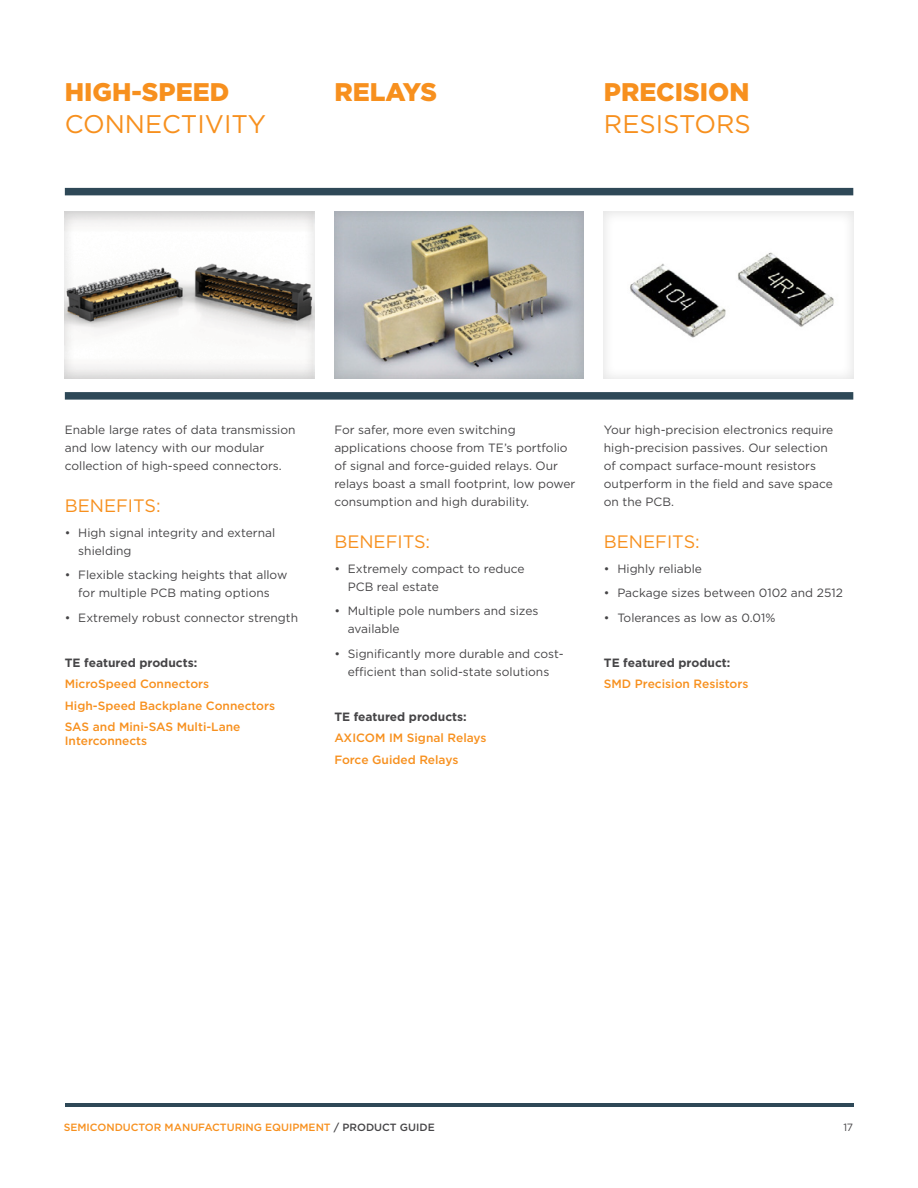
<style>
.page{position:relative;width:918px;height:1188px;background:#fff}
.page>*{position:absolute;margin:0;border:0;box-sizing:border-box;transform-origin:0 0}
.t1{font:900 25.5px "Gotham";color:#f7901e}
.t2{font:25.5px "Gotham";color:#f7901e}
.t3{font:18px "Gotham";color:#f7901e}
.t4{font:12px/18px "Gotham";color:#464547}
.t5{font:500 12px/21.1px "Gotham";color:#f7901e}
.t6{font:700 12px "Gotham";color:#464547}
.t7{font:500 10.5px "Gotham";color:#f7901e}
.t8{font:10.5px "Gotham";color:#464547}
.s1{color:#464547}
</style>
<div class="page">
<hr style="left:65px;top:1104px;width:788px;height:3px;background:#2e4857">
<div style="left:65px;top:188px;width:788px;height:7px;background:#2e4857"></div>
<div style="left:65px;top:392px;width:788px;height:8px;background:#2e4857"></div>
<div style="left:52px;top:201px;width:276px;height:179px;background:#000;opacity:.1"></div>
<div style="left:322px;top:201px;width:276px;height:179px;background:#000;opacity:.1"></div>
<div style="left:592px;top:201px;width:275px;height:179px;background:#000;opacity:.1"></div>
<h1 class="t1" style="left:65px;top:75px;width:166px">HIGH-SPEED</h1>
<h1 class="t2" style="left:65px;top:108px;width:203px">CONNECTIVITY</h1>
<h1 class="t1" style="left:334px;top:75px;width:104px">RELAYS</h1>
<h1 class="t1" style="left:604px;top:75px;width:147px">PRECISION</h1>
<h1 class="t2" style="left:604px;top:108px;width:148px">RESISTORS</h1>
<p class="t4" style="left:65px;top:421px;width:232px">Enable large rates of data transmission and low latency with our modular collection of high-speed connectors.</p>
<h2 class="t3" style="left:65px;top:494px;width:97px">BENEFITS:</h2>
<p class="t4" style="left:78px;top:523px;width:198px;text-indent:-14px">• High signal integrity and external shielding</p>
<p class="t4" style="left:65px;top:566px;width:224px;text-align:center">• Flexible stacking heights that allow for multiple PCB mating options</p>
<p class="t4" style="left:65px;top:609px;width:235px">• Extremely robust connector strength</p>
<p class="t6" style="left:65px;top:655px;width:134px">TE featured products:</p>
<p class="t5" style="left:65px;top:673px;width:212px">MicroSpeed Connectors<br>High-Speed Backplane Connectors<br>SAS and Mini-SAS Multi-Lane</p>
<p class="t5" style="left:65px;top:730px;width:84px">Interconnects</p>
<p class="t4" style="left:334px;top:421px;width:243px">For safer, more even switching applications choose from TE’s portfolio of signal and force-guided relays. Our relays boast a small footprint, low power consumption and high durability.</p>
<h2 class="t3" style="left:334px;top:530px;width:97px">BENEFITS:</h2>
<p class="t4" style="left:348px;top:559px;width:178px;text-indent:-14px">• Extremely compact to reduce<br>PCB real estate</p>
<p class="t4" style="left:348px;top:602px;width:192px;text-indent:-14px">• Multiple pole numbers and sizes available</p>
<p class="t4" style="left:334px;top:645px;width:231px;text-align:center">• Significantly more durable and cost&shy;efficient than solid-state solutions</p>
<p class="t6" style="left:334px;top:709px;width:134px">TE featured products:</p>
<p class="t5" style="left:334px;top:727px;width:154px">AXICOM IM Signal Relays<br>Force Guided Relays</p>
<p class="t4" style="left:604px;top:421px;width:231px">Your high-precision electronics require high-precision passives. Our selection of compact surface-mount resistors outperform in the field and save space on the PCB.</p>
<h2 class="t3" style="left:604px;top:530px;width:97px">BENEFITS:</h2>
<p class="t4" style="left:604px;top:559px;width:100px">• Highly reliable</p>
<p class="t4" style="left:604px;top:584px;width:240px">• Package sizes between 0102 and 2512</p>
<p class="t4" style="left:604px;top:609px;width:173px">• Tolerances as low as 0.01%</p>
<p class="t6" style="left:604px;top:655px;width:128px">TE featured product:</p>
<p class="t5" style="left:604px;top:673px;width:146px">SMD Precision Resistors</p>
<p class="t7" style="left:64px;top:1120px;width:372px">SEMICONDUCTOR MANUFACTURING EQUIPMENT <span class="s1">/ PRODUCT GUIDE</span></p>
<p class="t8" style="left:843px;top:1121px;width:11px">17</p>
</div>
